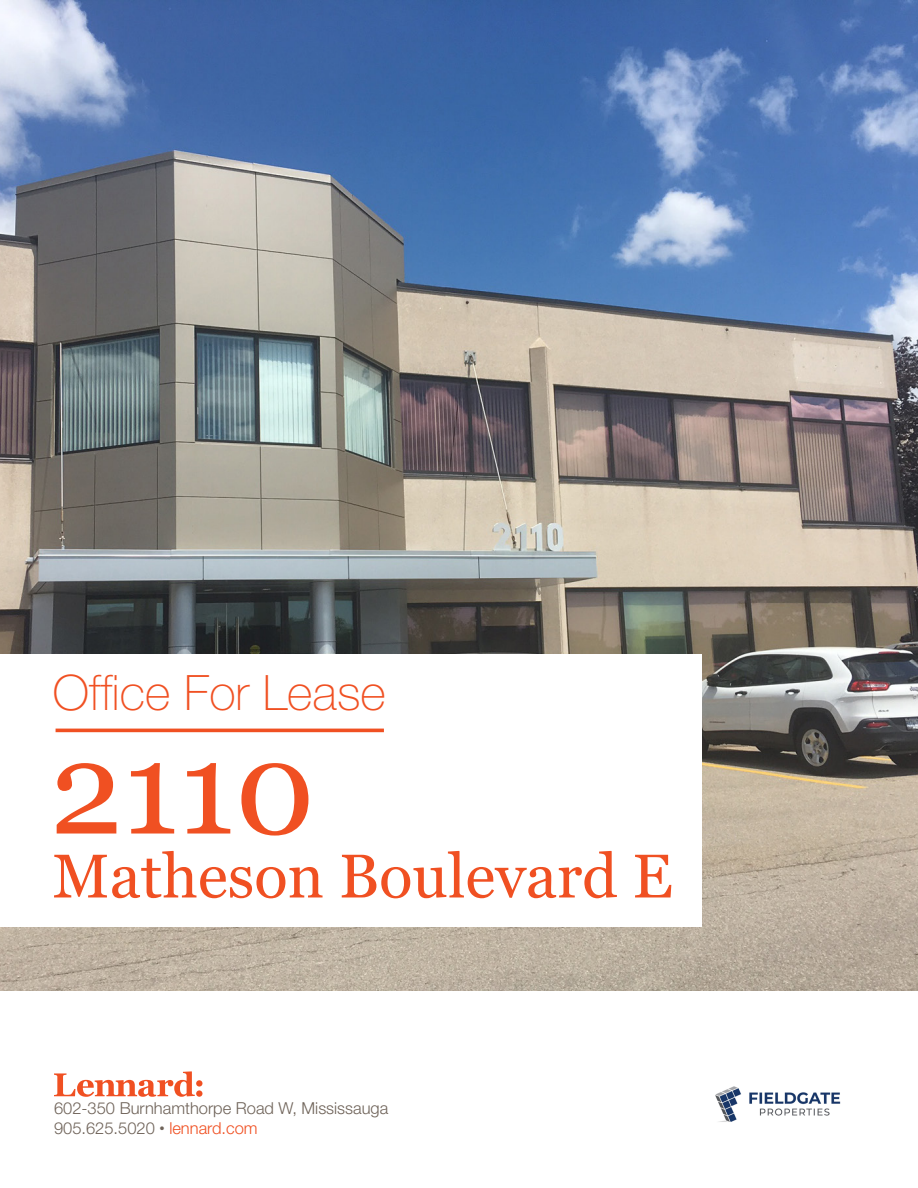
<style>
.page{position:relative;width:918px;height:1188px;background:#fff}
.page>*{position:absolute;margin:0;border:0;box-sizing:border-box;transform-origin:0 0}
.Cover_Address{font:130.5px "Georgia";color:#f05022}
.Cover_Address-2{font:61.65px "Georgia";color:#f05022}
.Cover_Subheader{font:100 48.9px "Helvetica Neue LT Std";color:#f05022}
.Paragraph{font:300 16.5px/19.8px "Helvetica Neue LT Std";color:#6f6359}
.s1{font-size:10.5px}
.s2{color:#f05022}
</style>
<div class="page">
<img style="left:0;top:0;width:918px;height:991px">
<img style="left:715px;top:1086px;width:126px;height:36px">
<svg style="left:54px;top:1071px;width:148px;height:26px"></svg>
<div style="left:0;top:654px;width:702px;height:272px;background:#fff"></div>
<hr style="left:56px;top:729px;width:328px;height:3px;background:#f05022">
<p class="Cover_Subheader" style="left:53px;top:665px;width:335px">Office For Lease</p>
<p class="Cover_Address" style="left:50px;top:710px;width:267px">2110</p>
<p class="Cover_Address-2" style="left:53px;top:839px;width:622px">Matheson Boulevard E</p>
<p class="Paragraph" style="left:54px;top:1098px;width:336px">602-350 Burnhamthorpe Road W, Mississauga<br>905.625.5020 <span class="s1">•</span> <span class="s2">lennard.com</span></p>
</div>
